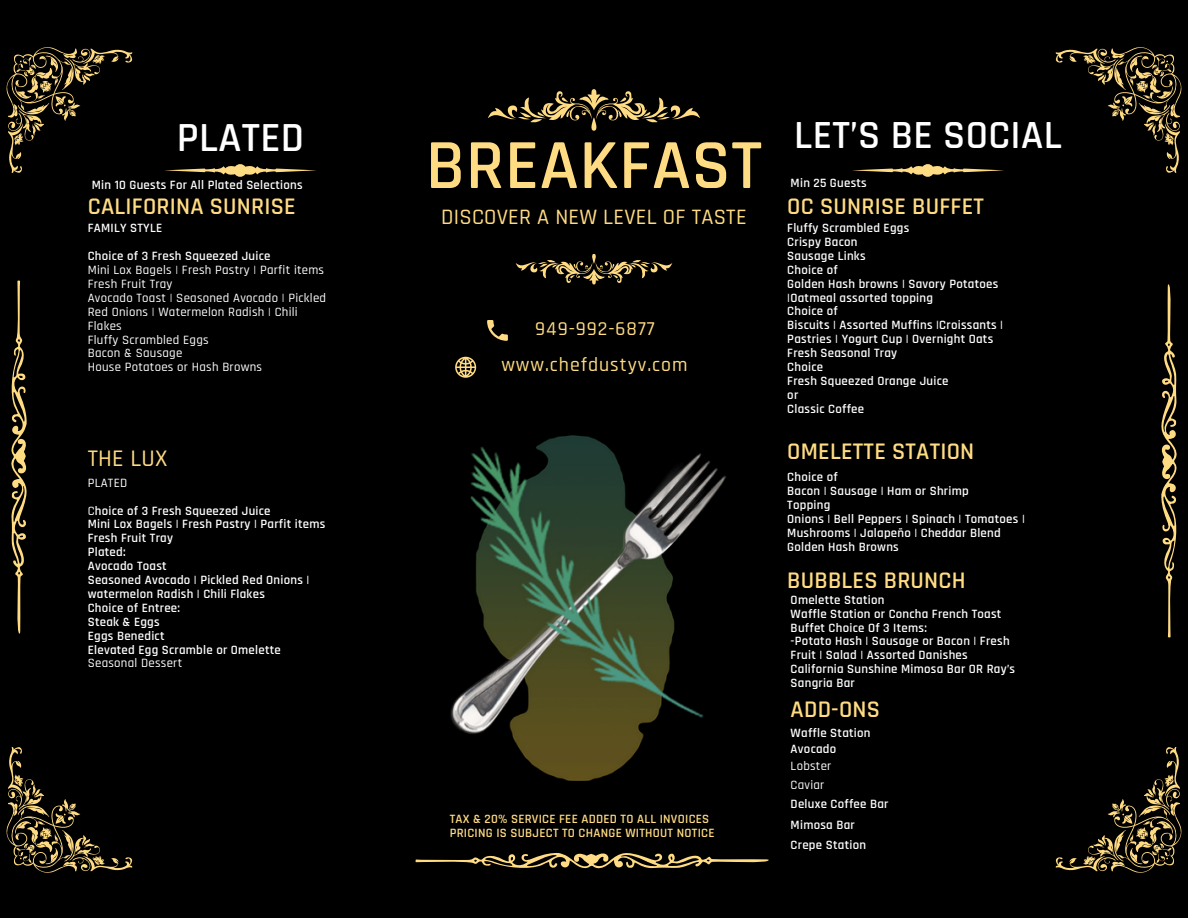
<style>
.page{position:relative;width:1188px;height:918px;background:#000}
.page>*{position:absolute;margin:0;border:0;box-sizing:border-box;transform-origin:0 0}
.t1{font:600 71.1px "Rajdhani";letter-spacing:.01em;color:#ffdc83}
.t2{font:600 41.85px "Rajdhani";letter-spacing:.01em;color:#fff}
.t3{font:600 40.35px "Rajdhani";letter-spacing:.01em;color:#fff}
.t4{font:600 24.15px "Rajdhani";letter-spacing:.01em;color:#ffdc83}
.t5{font:500 24.15px "Rajdhani";letter-spacing:.01em;color:#ffdc83}
.t6{font:500 22.2px "Rajdhani";letter-spacing:.01em;color:#ffdc83}
.t7{font:500 19.8px "Rajdhani";letter-spacing:.05em;color:#ffdc83}
.t8{font:600 12.9px/14px "Rajdhani";letter-spacing:.02em;color:#fff}
.t9{font:500 12.9px/14px "Rajdhani";letter-spacing:.02em;color:#fff}
.t10{font:600 12.9px "Rajdhani";letter-spacing:.02em;color:#ffdc83}
.s1{font-weight:500}
</style>
<div class="page">
<svg style="left:164px;top:164px;width:152px;height:13px"></svg>
<svg style="left:852px;top:164px;width:152px;height:13px"></svg>
<svg style="left:488px;top:89px;width:212px;height:42px"></svg>
<svg style="left:516px;top:254px;width:156px;height:30px"></svg>
<svg style="left:6px;top:47px;width:126px;height:126px"></svg>
<svg style="left:1056px;top:47px;width:126px;height:126px"></svg>
<svg style="left:1056px;top:747px;width:126px;height:126px"></svg>
<svg style="left:6px;top:747px;width:126px;height:126px"></svg>
<svg style="left:11px;top:280px;width:16px;height:354px"></svg>
<svg style="left:1161px;top:284px;width:16px;height:354px"></svg>
<svg style="left:415px;top:852px;width:354px;height:17px"></svg>
<svg style="left:487px;top:320px;width:21px;height:21px"></svg>
<svg style="left:455px;top:357px;width:21px;height:21px"></svg>
<img style="left:450px;top:435px;width:276px;height:346px">
<p class="t3" style="left:794px;top:111px;width:269px">LET’S BE SOCIAL</p>
<p class="t2" style="left:177px;top:112px;width:129px">PLATED</p>
<p class="t1" style="left:426px;top:122px;width:338px">BREAKFAST</p>
<p class="t8" style="left:92px;top:178px;width:212px">Min 10 Guests For All Plated Selections</p>
<p class="t8" style="left:791px;top:176px;width:78px">Min 25 Guests</p>
<p class="t4" style="left:88px;top:192px;width:210px">CALIFORINA SUNRISE</p>
<p class="t8" style="left:88px;top:222px;width:76px">FAMILY STYLE</p>
<p class="t8" style="left:88px;top:249px;width:184px">Choice of 3 Fresh Squeezed Juice</p>
<p class="t9" style="left:88px;top:263px;width:238px">Mini Lox Bagels | Fresh Pastry | Parfit items</p>
<p class="t9" style="left:88px;top:277px;width:86px">Fresh Fruit Tray</p>
<p class="t9" style="left:88px;top:291px;width:240px">Avocado Toast | Seasoned Avocado | Pickled<br>Red Onions | Watermelon Radish | Chili<br>Flakes</p>
<p class="t9" style="left:88px;top:333px;width:122px">Fluffy Scrambled Eggs</p>
<p class="t9" style="left:88px;top:347px;width:96px">Bacon &amp; Sausage</p>
<p class="t9" style="left:88px;top:361px;width:176px">House Potatoes or Hash Browns</p>
<p class="t5" style="left:88px;top:443px;width:81px">THE LUX</p>
<p class="t9" style="left:88px;top:476px;width:41px">PLATED</p>
<p class="t8" style="left:88px;top:504px;width:184px"><span class="s1">C</span>hoice of 3 Fresh Squeezed Juice</p>
<p class="t8" style="left:88px;top:518px;width:239px">Mini Lox Bagels | Fresh Pastry | Parfit items</p>
<p class="t8" style="left:88px;top:532px;width:87px">Fresh Fruit Tray</p>
<p class="t8" style="left:88px;top:546px;width:39px">Plated:</p>
<p class="t8" style="left:88px;top:559px;width:80px">Avocado Toast</p>
<p class="t8" style="left:88px;top:573px;width:223px">Seasoned Avocado | Pickled Red Onions | watermelon Radish | Chili Flakes</p>
<p class="t8" style="left:88px;top:601px;width:94px">Choice of Entree:</p>
<p class="t8" style="left:88px;top:615px;width:73px">Steak &amp; Eggs</p>
<p class="t8" style="left:88px;top:629px;width:78px">Eggs Benedict</p>
<p class="t8" style="left:88px;top:643px;width:195px">Elevated Egg Scramble or Omelette</p>
<p class="t9" style="left:88px;top:657px;width:96px">Seasonal Dessert</p>
<p class="t6" style="left:441px;top:204px;width:307px">DISCOVER A NEW LEVEL OF TASTE</p>
<p class="t7" style="left:535px;top:316px;width:121px">949-992-6877</p>
<p class="t7" style="left:501px;top:353px;width:188px">www.chefdustyv.com</p>
<p class="t10" style="left:450px;top:811px;width:261px">TAX &amp; 20% SERVICE FEE ADDED TO ALL INVOICES</p>
<p class="t10" style="left:450px;top:825px;width:266px">PRICING IS SUBJECT TO CHANGE WITHOUT NOTICE</p>
<p class="t4" style="left:787px;top:192px;width:198px">OC SUNRISE BUFFET</p>
<p class="t8" style="left:787px;top:221px;width:124px">Fluffy Scrambled Eggs</p>
<p class="t8" style="left:787px;top:235px;width:72px">Crispy Bacon</p>
<p class="t8" style="left:787px;top:249px;width:80px">Sausage Links</p>
<p class="t8" style="left:787px;top:263px;width:52px">Choice of</p>
<p class="t8" style="left:787px;top:277px;width:213px">Golden Hash browns | Savory Potatoes |Oatmeal assorted topping</p>
<p class="t8" style="left:787px;top:305px;width:52px">Choice of</p>
<p class="t8" style="left:787px;top:319px;width:217px">Biscuits | Assorted Muffins |Croissants |<br>Pastries | Yogurt Cup | Overnight Oats</p>
<p class="t8" style="left:787px;top:346px;width:112px">Fresh Seasonal Tray</p>
<p class="t8" style="left:787px;top:360px;width:37px">Choice</p>
<p class="t8" style="left:787px;top:374px;width:163px">Fresh Squeezed Orange Juice</p>
<p class="t8" style="left:787px;top:388px;width:13px">or</p>
<p class="t8" style="left:787px;top:402px;width:78px">Classic Coffee</p>
<p class="t4" style="left:787px;top:436px;width:188px">OMELETTE STATION</p>
<p class="t8" style="left:787px;top:470px;width:52px">Choice of</p>
<p class="t8" style="left:787px;top:484px;width:183px">Bacon | Sausage | Ham or Shrimp</p>
<p class="t8" style="left:787px;top:498px;width:45px">Topping</p>
<p class="t8" style="left:787px;top:512px;width:239px">Onions | Bell Peppers | Spinach | Tomatoes |<br>Mushrooms | Jalapeño | Cheddar Blend</p>
<p class="t8" style="left:787px;top:540px;width:113px">Golden Hash Browns</p>
<p class="t4" style="left:787px;top:565px;width:180px">BUBBLES BRUNCH</p>
<p class="t8" style="left:791px;top:593px;width:95px">Omelette Station</p>
<p class="t8" style="left:791px;top:607px;width:212px">Waffle Station or Concha French Toast</p>
<p class="t8" style="left:791px;top:621px;width:138px">Buffet Choice Of 3 Items:</p>
<p class="t8" style="left:791px;top:635px;width:220px">-Potato Hash | Sausage or Bacon | Fresh<br>Fruit | Salad | Assorted Danishes</p>
<p class="t8" style="left:791px;top:663px;width:226px">California Sunshine Mimosa Bar OR Ray’s<br>Sangria Bar</p>
<p class="t4" style="left:791px;top:694px;width:91px">ADD-ONS</p>
<p class="t8" style="left:791px;top:726px;width:81px">Waffle Station</p>
<p class="t8" style="left:791px;top:742px;width:47px">Avocado</p>
<p class="t9" style="left:791px;top:759px;width:42px">Lobster</p>
<p class="t9" style="left:791px;top:778px;width:35px">Caviar</p>
<p class="t8" style="left:791px;top:798px;width:99px">Deluxe Coffee Bar</p>
<p class="t8" style="left:791px;top:819px;width:66px">Mimosa Bar</p>
<p class="t8" style="left:791px;top:838px;width:77px">Crepe Station</p>
</div>
